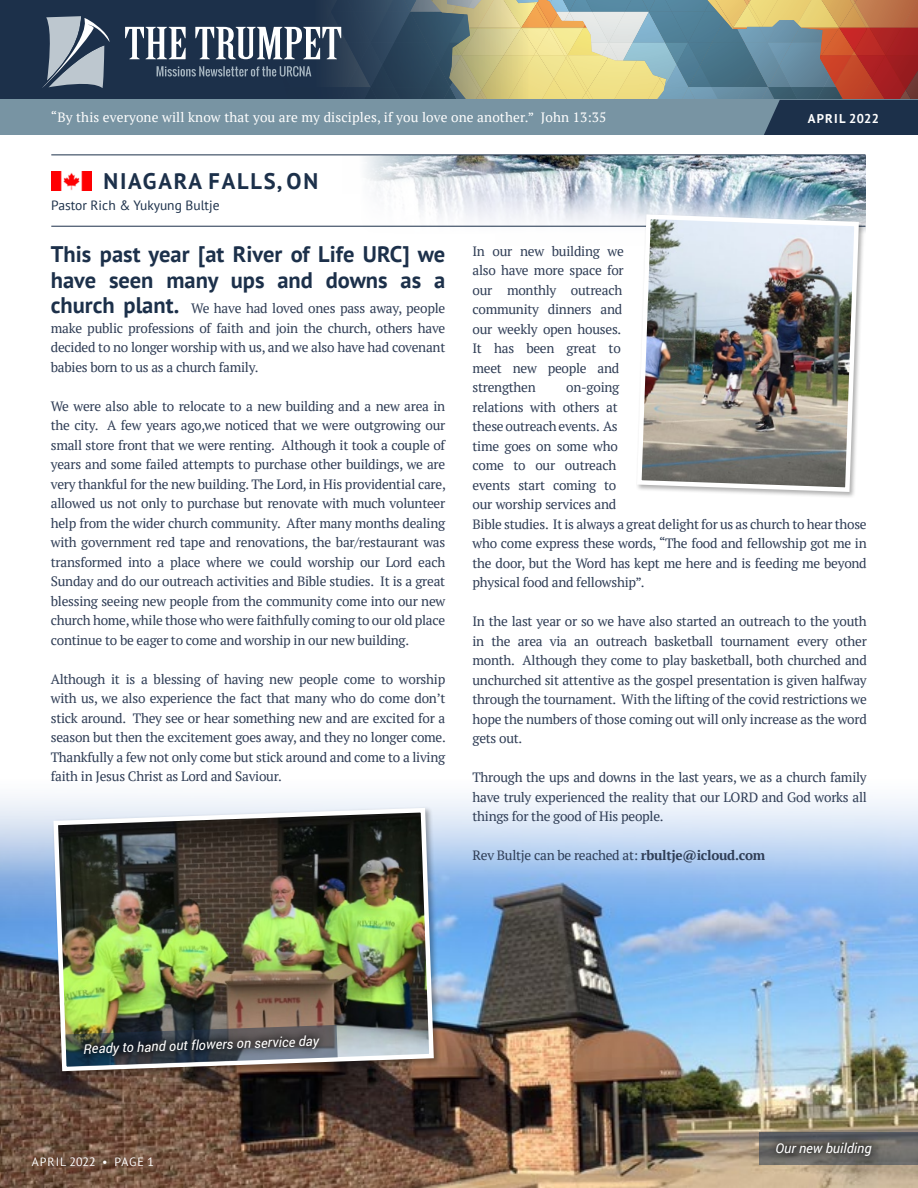
<style>
.page{position:relative;width:918px;height:1188px;background:#fff}
.page>*{position:absolute;margin:0;border:0;box-sizing:border-box;transform-origin:0 0}
.t1{font:700 22.5px/25.5px "PT Sans";color:#1c304a}
.t2{font:700 22.5px "PT Sans";letter-spacing:.08em;color:#1c304a}
.t3{font:13.5px/19.5px "PT Serif";letter-spacing:-.02em;color:#2f3d55;text-align:justify}
.t4{font:13.5px "PT Serif";letter-spacing:.01em;color:#fff}
.t5{font:italic 13.5px "Roboto";color:#fff}
.t6{font:13.5px "PT Sans";color:#1c304a}
.t7{font:700 12.75px "PT Sans";letter-spacing:.1em;color:#fff}
.t8{font:12px "PT Sans";letter-spacing:.065em;color:#fff}
.s1{font-family:"PT Sans";font-weight:700;font-size:22.5px;color:#1c304a}
.s2{font-weight:700}
</style>
<div class="page">
<img style="left:343px;top:155px;width:523px;height:77px">
<img style="left:0;top:798px;width:918px;height:390px">
<svg style="left:759px;top:1132px;width:159px;height:33px;background:#696969"></svg>
<div style="left:0;top:0;width:125px;height:100px;background:#1c304a"></div>
<svg style="left:42px;top:15px;width:72px;height:79px;background:#6e7d8d"></svg>
<div style="left:0;top:100px;width:918px;height:35px;background:#7894a3"></div>
<svg style="left:125px;top:0;width:793px;height:135px"></svg>
<hr style="left:51px;top:226px;width:815px;height:1px;background:#1c304a">
<hr style="left:51px;top:154px;width:815px;height:1px;background:#1c304a">
<div style="left:767px;top:1133px;width:114px;height:33px;background:#000;opacity:.75"></div>
<div style="left:51px;top:806px;width:390px;height:273px;background:#000;opacity:.31"></div>
<img style="left:51px;top:806px;width:385px;height:268px">
<img style="left:52px;top:171px;width:40px;height:20px">
<div style="left:636px;top:213px;width:229px;height:286px;background:#000;opacity:.31"></div>
<img style="left:635px;top:212px;width:226px;height:282px">
<img style="left:66px;top:1025px;width:272px;height:42px">
<p class="t4" style="left:51px;top:108px;width:557px">“By this everyone will know that you are my disciples, if you love one another.” John 13:35</p>
<p class="t7" style="left:808px;top:110px;width:73px">APRIL 2022</p>
<h1 class="t2" style="left:103px;top:167px;width:216px">NIAGARA FALLS, ON</h1>
<p class="t6" style="left:51px;top:197px;width:170px">Pastor Rich &amp; Yukyung Bultje</p>
<h1 class="t1" style="left:51px;top:241px;width:396px">This past year [at River of Life URC] we have seen many ups and downs as a</h1>
<p class="t3" style="left:51px;top:299px;width:396px"><span class="s1">church plant.</span> We have had loved ones pass away, people make public professions of faith and join the church, others have decided to no longer worship with us, and we also have had covenant babies born to us as a church family.</p>
<p class="t3" style="left:51px;top:396px;width:397px">We were also able to relocate to a new building and a new area in the city. A few years ago,we noticed that we were outgrowing our small store front that we were renting. Although it took a couple of years and some failed attempts to purchase other buildings, we are very thankful for the new building. The Lord, in His providential care, allowed us not only to purchase but renovate with much volunteer help from the wider church community. After many months dealing with government red tape and renovations, the bar/restaurant was transformed into a place where we could worship our Lord each Sunday and do our outreach activities and Bible studies. It is a great blessing seeing new people from the community come into our new church home, while those who were faithfully coming to our old place continue to be eager to come and worship in our new building.</p>
<p class="t3" style="left:51px;top:669px;width:397px">Although it is a blessing of having new people come to worship with us, we also experience the fact that many who do come don’t stick around. They see or hear something new and are excited for a season but then the excitement goes away, and they no longer come.<br>Thankfully a few not only come but stick around and come to a living faith in Jesus Christ as Lord and Saviour.</p>
<p class="t3" style="left:473px;top:241px;width:153px;text-align:left">In our new building we also have more space for our monthly outreach community dinners and our weekly open houses.<br>It has been great to meet new people and strengthen</p>
<p class="t3" style="left:473px;top:378px;width:396px;text-align:left;text-indent:94px">on-going<br>relations with others at<br>these outreach events. As<br>time goes on some who<br>come to our outreach<br>events start coming to<br>our worship services and<br>Bible studies. It is always a great delight for us as church to hear those who come express these words, “The food and fellowship got me in the door, but the Word has kept me here and is feeding me beyond physical food and fellowship”.</p>
<p class="t3" style="left:473px;top:612px;width:396px">In the last year or so we have also started an outreach to the youth in the area via an outreach basketball tournament every other month. Although they come to play basketball, both churched and unchurched sit attentive as the gospel presentation is given halfway through the tournament. With the lifting of the covid restrictions we hope the numbers of those coming out will only increase as the word gets out.</p>
<p class="t3" style="left:473px;top:768px;width:396px">Through the ups and downs in the last years, we as a church family have truly experienced the reality that our LORD and God works all things for the good of His people.</p>
<p class="t3" style="left:473px;top:846px;width:294px">Rev Bultje can be reached at: <span class="s2">rbultje@icloud.com</span></p>
<p class="t5" style="left:83px;top:1039px;width:237px;rotate:-2deg">Ready to hand out flowers on service day</p>
<p class="t8" style="left:32px;top:1154px;width:124px">APRIL 2022 • PAGE 1</p>
<p class="t5" style="left:775px;top:1138px;width:98px">Our new building</p>
</div>
